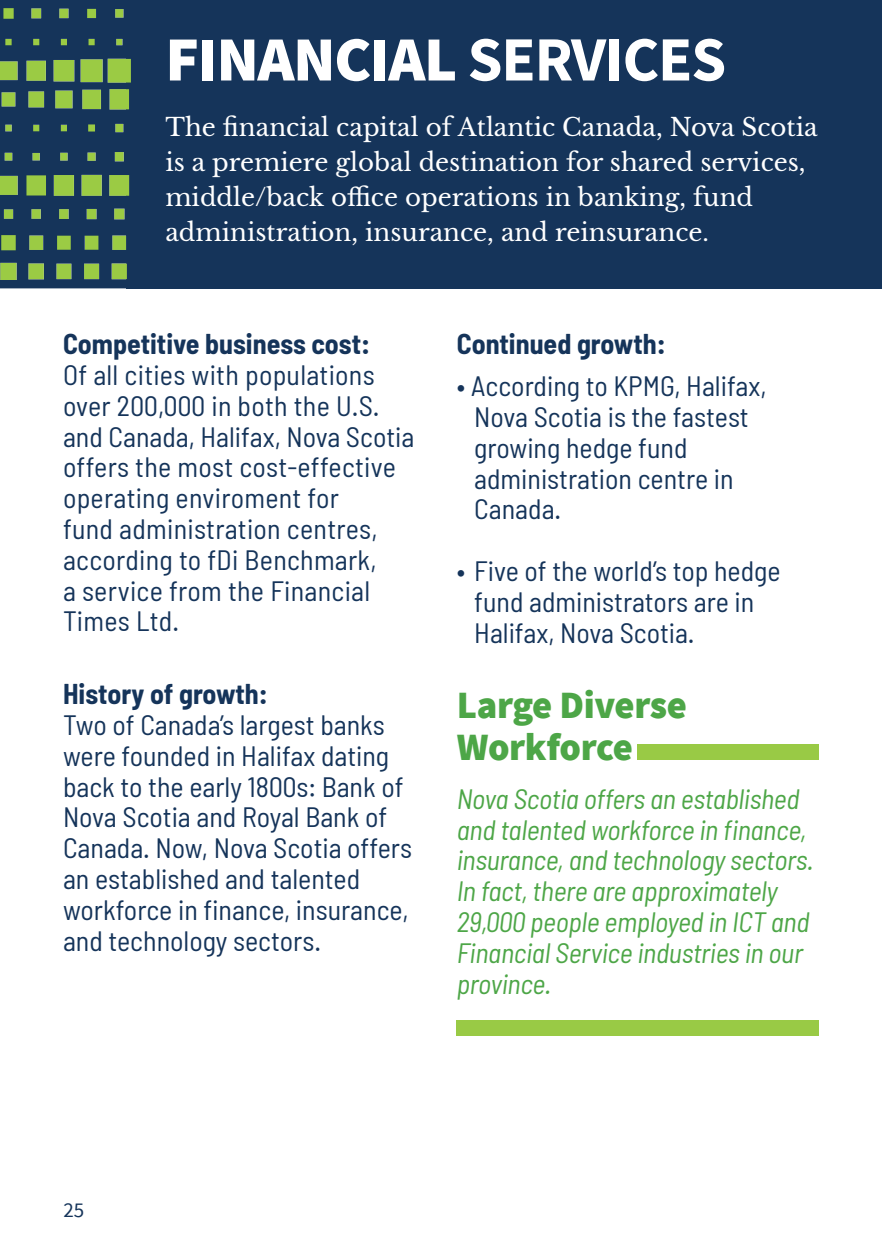
<style>
.page{position:relative;width:882px;height:1260px;background:#fff}
.page>*{position:absolute;margin:0;border:0;box-sizing:border-box;transform-origin:0 0}
.t1{font:900 63px "Source Sans Pro";letter-spacing:-.02em;color:#fff}
.t2{font:900 38.5px/42px "Source Sans Pro";letter-spacing:-.01em;color:#4da647}
.t3{font:semi-condensed 28px/30.8px "Barlow";color:#15345a}
.t4{font:italic semi-condensed 28px/30.8px "Barlow";letter-spacing:-.01em;color:#4da647}
.t5{font:700 semi-condensed 28px "Barlow";color:#15345a}
.t6{font:24.5px/35px "Libre Baskerville";color:#fff}
.t7{font:21px "Source Sans Pro";color:#15345a}
.s1{font-weight:700}
</style>
<div class="page">
<div style="left:126px;top:0;width:756px;height:288px;background:#15345a"></div>
<svg style="left:0;top:0;width:131px;height:288px;background:#385b56"></svg>
<div style="left:638px;top:744px;width:181px;height:16px;background:#99ca45"></div>
<div style="left:457px;top:1020px;width:362px;height:16px;background:#99ca45"></div>
<h1 class="t1" style="left:165px;top:16px;width:562px">FINANCIAL <span class="s1">SERVICES</span></h1>
<p class="t6" style="left:165px;top:110px;width:654px">The financial capital of Atlantic Canada, Nova Scotia is a premiere global destination for shared services, middle/back office operations in banking, fund administration, insurance, and reinsurance.</p>
<p class="t5" style="left:63px;top:327px;width:309px">Competitive business cost:</p>
<p class="t3" style="left:63px;top:359px;width:353px">Of all cities with populations over 200,000 in both the U.S. and Canada, Halifax, Nova Scotia offers the most cost-effective operating enviroment for<br>fund administration centres, according to fDi Benchmark,<br>a service from the Financial<br>Times Ltd.</p>
<p class="t5" style="left:63px;top:677px;width:206px">History of growth:</p>
<p class="t3" style="left:63px;top:709px;width:350px">Two of Canada’s largest banks were founded in Halifax dating back to the early 1800s: Bank of<br>Nova Scotia and Royal Bank of<br>Canada. Now, Nova Scotia offers an established and talented workforce in finance, insurance, and technology sectors.</p>
<p class="t5" style="left:457px;top:327px;width:210px">Continued growth:</p>
<p class="t3" style="left:474px;top:370px;width:294px;text-indent:-18px">• According to KPMG, Halifax,<br>Nova Scotia is the fastest growing hedge fund administration centre in<br>Canada.</p>
<p class="t3" style="left:474px;top:555px;width:308px;text-indent:-18px">• Five of the world’s top hedge fund administrators are in<br>Halifax, Nova Scotia.</p>
<h2 class="t2" style="left:457px;top:683px;width:232px">Large Diverse<br>Workforce</h2>
<p class="t4" style="left:457px;top:783px;width:358px">Nova Scotia offers an established and talented workforce in finance, insurance, and technology sectors.<br>In fact, there are approximately<br>29,000 people employed in ICT and<br>Financial Service industries in our province.</p>
<p class="t7" style="left:63px;top:1197px;width:22px">25</p>
</div>
